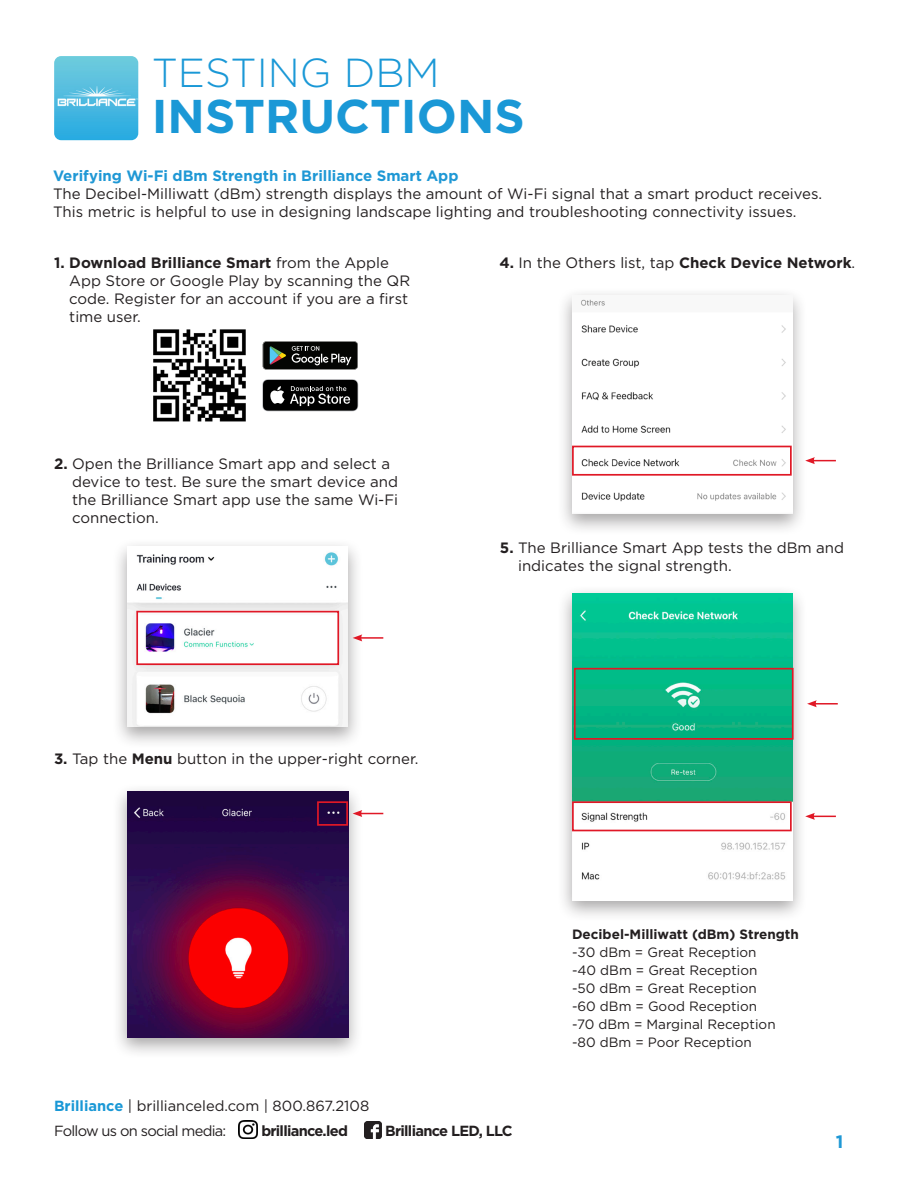
<style>
.page{position:relative;width:918px;height:1188px;background:#fff}
.page>*{position:absolute;margin:0;border:0;box-sizing:border-box;transform-origin:0 0}
.t1{font:700 47.4px "Gotham";color:#1a98d6}
.t2{font:300 40.5px "Gotham";color:#1a98d6}
.t3{font:700 18px "Gotham";color:#1f98d5}
.BodyText{font:15px/18px "Gotham";color:#231f20}
.BodyText-2{font:700 15px "Gotham";color:#1f98d5}
.t4{font:700 15px "Gotham";color:#231f20}
.t5{font:14.7px/25px "Gotham";letter-spacing:-.015em;color:#231f20}
.t6{font:700 14.7px "Gotham";letter-spacing:-.05em;color:#231f20}
.t7{font:13.5px "Gotham";color:#231f20}
.t8{font:700 13.5px "Gotham";color:#231f20}
.s1{font-weight:400}
.s2{font-weight:700}
.s3{font-weight:700;color:#1a98d6}
</style>
<div class="page">
<img style="left:239px;top:1120px;width:18px;height:19px">
<img style="left:364px;top:1121px;width:18px;height:18px">
<img style="left:54px;top:56px;width:84px;height:84px">
<img style="left:153px;top:329px;width:93px;height:93px">
<svg style="left:262px;top:379px;width:96px;height:32px;background:#333"></svg>
<svg style="left:263px;top:341px;width:95px;height:29px;background:#2e312e"></svg>
<div style="left:112px;top:783px;width:251px;height:276px;background:#231f20;opacity:.4"></div>
<img style="left:127px;top:791px;width:221px;height:246px">
<div style="left:557px;top:287px;width:251px;height:249px;background:#231f20;opacity:.4"></div>
<img style="left:572px;top:296px;width:221px;height:218px">
<div style="left:557px;top:585px;width:251px;height:338px;background:#231f20;opacity:.4"></div>
<img style="left:572px;top:594px;width:221px;height:306px">
<div style="left:112px;top:538px;width:251px;height:211px;background:#231f20;opacity:.4"></div>
<img style="left:127px;top:547px;width:221px;height:180px">
<div style="left:136px;top:611px;width:203px;height:54px;border:2px solid #e01826"></div>
<hr style="left:360px;top:637px;width:23px;height:2px;background:#e01826">
<svg style="left:353px;top:634px;width:9px;height:7px"></svg>
<div style="left:317px;top:801px;width:31px;height:25px;border:2px solid #e01826"></div>
<svg style="left:353px;top:810px;width:30px;height:7px"></svg>
<div style="left:572px;top:446px;width:220px;height:30px;border:2px solid #e01826"></div>
<div style="left:572px;top:801px;width:220px;height:30px;border:2px solid #e01826"></div>
<svg style="left:805px;top:457px;width:31px;height:7px"></svg>
<svg style="left:805px;top:813px;width:31px;height:7px"></svg>
<div style="left:574px;top:668px;width:220px;height:72px;border:2px solid #e01826"></div>
<hr style="left:814px;top:703px;width:24px;height:2px;background:#e01826">
<svg style="left:807px;top:700px;width:10px;height:7px"></svg>
<p class="t2" style="left:152px;top:47px;width:289px">TESTING DBM</p>
<p class="t1" style="left:152px;top:85px;width:374px">INSTRUCTIONS</p>
<p class="BodyText-2" style="left:53px;top:166px;width:407px">Verifying Wi-Fi dBm Strength in Brilliance Smart App</p>
<p class="BodyText" style="left:53px;top:185px;width:771px">The Decibel-Milliwatt (dBm) strength displays the amount of Wi-Fi signal that a smart product receives.</p>
<p class="BodyText" style="left:53px;top:203px;width:745px">This metric is helpful to use in designing landscape lighting and troubleshooting connectivity issues.</p>
<p class="t4" style="left:500px;top:253px;width:357px">4. <span class="s1">In the Others list, tap</span> Check Device Network<span class="s1">.</span></p>
<p class="BodyText" style="left:69px;top:254px;width:342px;text-indent:-15px"><span class="s2">1. Download Brilliance Smart</span> from the Apple App Store or Google Play by scanning the QR code. Register for an account if you are a first time user.</p>
<p class="BodyText" style="left:72px;top:454px;width:328px;text-indent:-18px"><span class="s2">2.</span> Open the Brilliance Smart app and select a device to test. Be sure the smart device and the Brilliance Smart app use the same Wi-Fi connection.</p>
<p class="BodyText" style="left:54px;top:750px;width:366px"><span class="s2">3.</span> Tap the <span class="s2">Menu</span> button in the upper-right corner.</p>
<p class="BodyText" style="left:518px;top:538px;width:328px;text-indent:-18px"><span class="s2">5.</span> The Brilliance Smart App tests the dBm and indicates the signal strength.</p>
<p class="t8" style="left:572px;top:925px;width:228px">Decibel-Milliwatt (dBm) Strength</p>
<p class="t7" style="left:572px;top:944px;width:186px">-30 dBm = Great Reception</p>
<p class="t7" style="left:572px;top:962px;width:187px">-40 dBm = Great Reception</p>
<p class="t7" style="left:572px;top:980px;width:186px">-50 dBm = Great Reception</p>
<p class="t7" style="left:572px;top:998px;width:187px">-60 dBm = Good Reception</p>
<p class="t7" style="left:572px;top:1016px;width:205px">-70 dBm = Marginal Reception</p>
<p class="t7" style="left:572px;top:1034px;width:181px">-80 dBm = Poor Reception</p>
<p class="t5" style="left:54px;top:1093px;width:317px"><span class="s3">Brilliance</span> | brillianceled.com | 800.867.2108<br>Follow us on social media:</p>
<p class="t6" style="left:261px;top:1121px;width:88px">brilliance.led</p>
<p class="t6" style="left:385px;top:1121px;width:129px">Brilliance LED, LLC</p>
<p class="t3" style="left:836px;top:1130px;width:9px">1</p>
</div>
